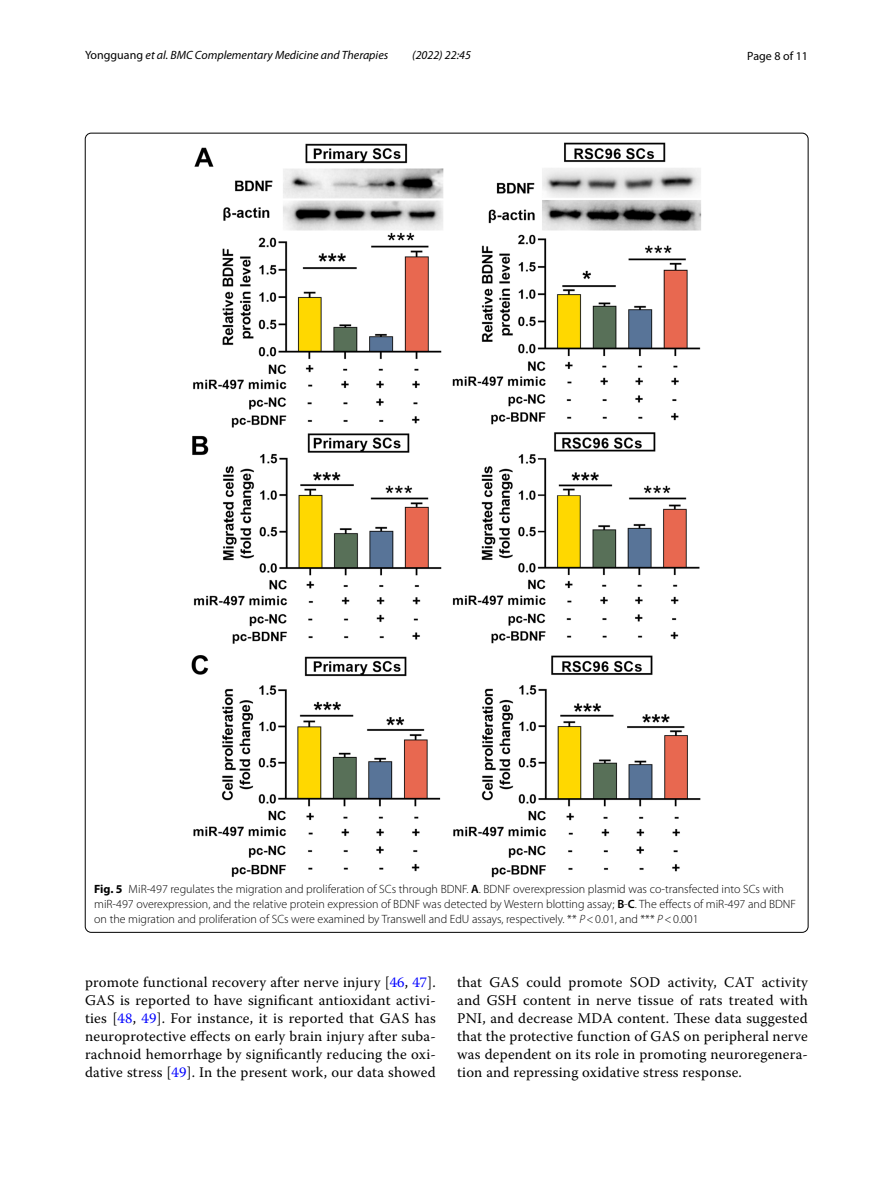
<style>
.page{position:relative;width:893px;height:1187px;background:#fff}
.page>*{position:absolute;margin:0;border:0;box-sizing:border-box;transform-origin:0 0}
.t1{font:14.7px/18px "Warnock Pro";letter-spacing:.015em;color:#000;text-align:justify}
.t2{font:300 12px/15px "Myriad Pro";color:#000}
.t3{font:italic 12px "Myriad Pro";color:#000}
.t4{font:12px "Myriad Pro";color:#000}
.s1{font-style:normal}
.s2{font-weight:700}
.s3{font-weight:600}
.s4{font-style:italic}
.s5{color:#00f}
</style>
<div class="page">
<img style="left:191px;top:142px;width:511px;height:735px">
<p class="t3" style="left:85px;top:48px;width:305px"><span class="s1">Yongguang</span> et al. BMC Complementary Medicine and Therapies</p>
<p class="t3" style="left:412px;top:48px;width:60px">(2022) 22:45</p>
<p class="t4" style="left:747px;top:48px;width:62px">Page 8 of 11</p>
<p class="t2" style="left:94px;top:881px;width:703px"><span class="s2">Fig. 5</span> MiR-497 regulates the migration and proliferation of SCs through BDNF. <span class="s3">A</span>. BDNF overexpression plasmid was co-transfected into SCs with miR-497 overexpression, and the relative protein expression of BDNF was detected by Western blotting assay; <span class="s3">B</span>-<span class="s3">C</span>. The effects of miR-497 and BDNF on the migration and proliferation of SCs were examined by Transwell and EdU assays, respectively. ** <span class="s4">P</span>&lt;0.01, and *** <span class="s4">P</span>&lt;0.001</p>
<p class="t1" style="left:85px;top:972px;width:352px">promote functional recovery after nerve injury [<span class="s5">46</span>, <span class="s5">47</span>].<br>GAS is reported to have significant antioxidant activi&shy;ties [<span class="s5">48</span>, <span class="s5">49</span>]. For instance, it is reported that GAS has neuroprotective effects on early brain injury after suba&shy;rachnoid hemorrhage by significantly reducing the oxi&shy;dative stress [<span class="s5">49</span>]. In the present work, our data showed</p>
<p class="t1" style="left:457px;top:972px;width:352px">that GAS could promote SOD activity, CAT activity and GSH content in nerve tissue of rats treated with PNI, and decrease MDA content. These data suggested that the protective function of GAS on peripheral nerve was dependent on its role in promoting neuroregenera&shy;tion and repressing oxidative stress response.</p>
</div>
